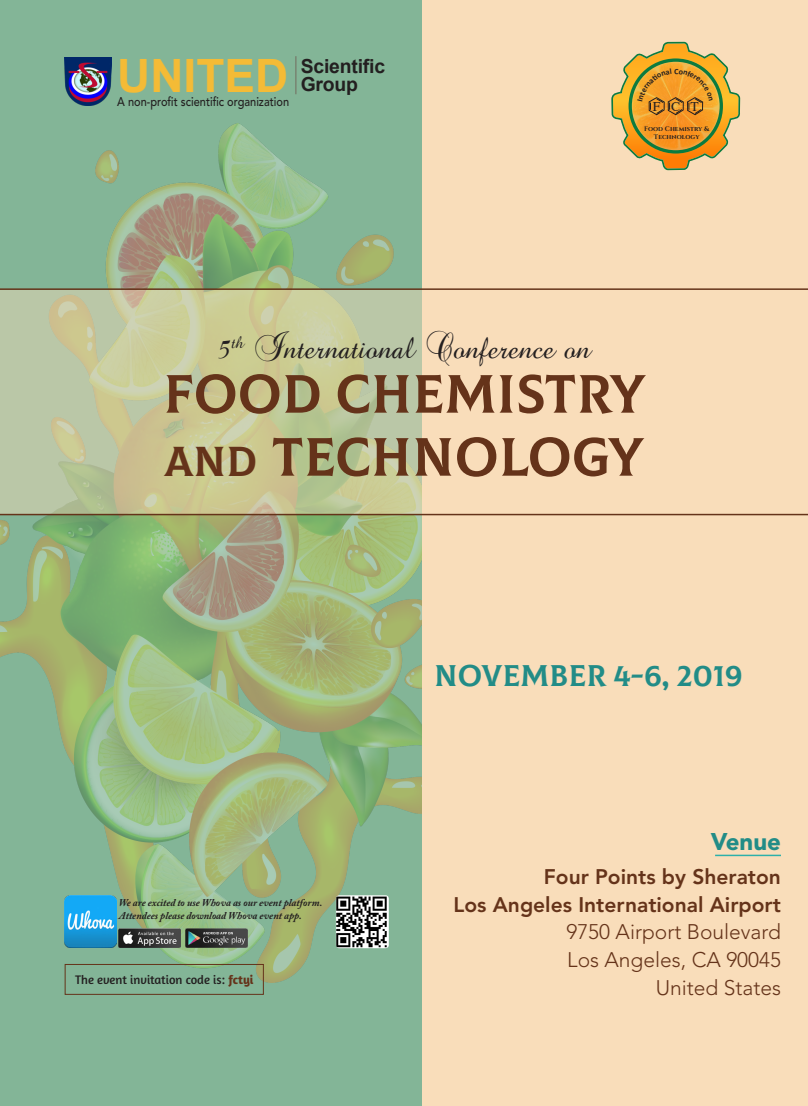
<style>
.page{position:relative;width:808px;height:1106px;background:#fff}
.page>*{position:absolute;margin:0;border:0;box-sizing:border-box;transform-origin:0 0}
.t1{font:54px "Colus";color:#65331a}
.t2{font:700 45.9px "Arial";color:#f4bb36}
.t3{font:30px "Brock Script";color:#231f20}
.t4{font:30px "Colus";color:#228c87}
.t5{font:900 24px "Avenir LT Std";color:#228c87}
.t6{font:800 21px "Avenir LT Std";color:#65331a}
.t7{font:300 21px "Avenir LT Std";color:#65331a}
.t8{font:20.4px "Kodchiang UPC";color:#231f20}
.t9{font:700 19.35px/18.1px "Arial";letter-spacing:-.01em;color:#231f20}
.t10{font:500 12.75px "Avenir LT Std";color:#231f20;scale:.87 1}
.t11{font:12.6px "Amaranth";color:#231f20}
.t12{font:italic 700 10.35px/12.5px "Adobe Caslon Pro";color:#231f20}
.t13{font:700 6.6px/7.9px "Cinzel";color:#231f20;text-align:center}
.s1{font-size:42px}
.s2{font-weight:700;color:#65331a}
</style>
<div class="page">
<div style="left:0;top:0;width:423px;height:1106px;background:#83b597"></div>
<img style="left:0;top:123px;width:423px;height:859px">
<div style="left:423px;top:0;width:385px;height:1106px;background:#f9ddba"></div>
<svg style="left:0;top:290px;width:808px;height:224px"></svg>
<img style="left:65px;top:58px;width:46px;height:48px">
<hr style="left:296px;top:56px;width:1px;height:38px;background:#726c5e">
<hr style="left:0;top:514px;width:808px;height:1px;background:#65331a">
<hr style="left:0;top:288px;width:808px;height:2px;background:#65331a">
<img style="left:336px;top:895px;width:53px;height:53px">
<div style="left:65px;top:964px;width:199px;height:31px;border:1px solid #65331a"></div>
<img style="left:119px;top:928px;width:61px;height:20px">
<img style="left:186px;top:928px;width:61px;height:20px">
<img style="left:65px;top:896px;width:52px;height:52px">
<hr style="left:715px;top:855px;width:66px;height:1px;background:#2db0aa">
<svg style="left:611px;top:41px;width:130px;height:130px"></svg>
<p class="t2" style="left:117px;top:45px;width:173px">UNITED</p>
<p class="t9" style="left:301px;top:58px;width:86px">Scientific<br>Group</p>
<p class="t10" style="left:117px;top:94px;width:199px">A non-profit scientific organization</p>
<p class="t8" style="left:653px;top:94px;width:47px">FCT</p>
<p class="t13" style="left:644px;top:125px;width:67px">Food Chemistry &amp;<br>Technology</p>
<p class="t3" style="left:217px;top:326px;width:374px">5<sup>th</sup> International Conference on</p>
<p class="t1" style="left:163px;top:353px;width:483px">FOOD CHEMISTRY</p>
<p class="t1" style="left:165px;top:416px;width:480px"><span class="s1">AND</span> TECHNOLOGY</p>
<p class="t12" style="left:119px;top:897px;width:205px">We are excited to use Whova as our event platform.<br>Attendees please download Whova event app.</p>
<p class="t11" style="left:75px;top:972px;width:180px">The event invitation code is: <span class="s2">fctyi</span></p>
<p class="t4" style="left:434px;top:653px;width:311px">NOVEMBER 4-6, 2019</p>
<p class="t5" style="left:711px;top:827px;width:72px">Venue</p>
<p class="t6" style="left:544px;top:865px;width:239px">Four Points by Sheraton</p>
<p class="t6" style="left:453px;top:892px;width:329px">Los Angeles International Airport</p>
<p class="t7" style="left:566px;top:920px;width:216px">9750 Airport Boulevard</p>
<p class="t7" style="left:567px;top:947px;width:215px">Los Angeles, CA 90045</p>
<p class="t7" style="left:656px;top:975px;width:127px">United States</p>
</div>
